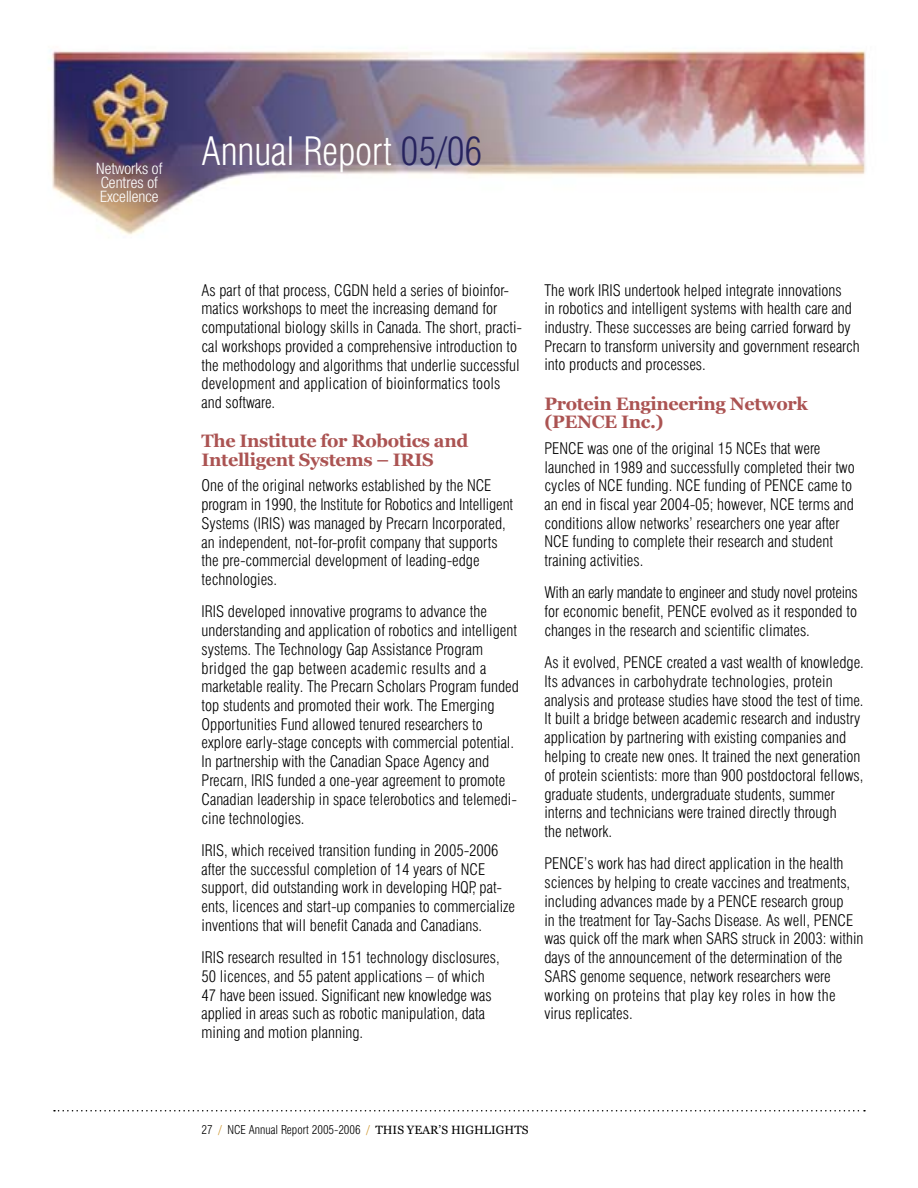
<style>
.page{position:relative;width:918px;height:1188px;background:#fff}
.page>*{position:absolute;margin:0;border:0;box-sizing:border-box;transform-origin:0 0}
.t1{font:300 condensed 38.4px "Swiss 721 BT";letter-spacing:-.005em;color:#fff}
.t2{font:700 18px/18.8px "Georgia";letter-spacing:-.02em;color:#ab5352}
.t3{font:300 condensed 15.75px/18.8px "Swiss 721 BT";color:#000}
.t4{font:300 condensed 15.75px/14.2px "Helvetica Neue";color:#fff}
.t5{font:300 condensed 12px "Swiss 721 BT";color:#000}
.t6{font:12px "Georgia";color:#000}
.s1{color:#27235e}
.s2{color:#cb8d1b}
.s3{font-family:"Georgia";font-weight:400;font-stretch:normal}
</style>
<div class="page">
<img style="left:48px;top:49px;width:818px;height:186px">
<svg style="left:54px;top:1110px;width:811px;height:2px"></svg>
<p class="t4" style="left:96px;top:161px;width:68px">Networks of</p>
<p class="t4" style="left:100px;top:175px;width:60px">Centres of<br>Excellence</p>
<h1 class="t1" style="left:202px;top:128px;width:283px">Annual Report <span class="s1">05/06</span></h1>
<p class="t3" style="left:202px;top:280px;width:322px">As part of that process, CGDN held a seri es of bi oi nfor&shy;mati cs workshops to meet the i ncreasi ng demand for computational biology ski lls i n Canada. The short, practi&shy;cal workshops provided a comprehensive i ntroduction to the methodology and algorithms that underlie successful development and application of bioinformatics tools and software.</p>
<p class="t2" style="left:202px;top:431px;width:268px">The Institute for Robotics and<br>Intelligent Systems – IRIS</p>
<p class="t3" style="left:202px;top:476px;width:313px">One of the origi nal networks established by the NCE program i n 1990, the Institute for Roboti cs and Intelligent Systems (IRIS) was managed by Precarn Incorporated, an i ndependent, not-for-profit company that supports the pre-commercial development of leadi ng-edge technologies.</p>
<p class="t3" style="left:202px;top:602px;width:319px">IRIS developed i nnovative programs to advance the understandi ng and application of robotics and i ntelligent systems. The Technology Gap Assistance Program bridged the gap between academi c results and a marketable reality. The Precarn Scholars Program funded top students and promoted thei r work. The Emergi ng Opportunities Fund allowed tenured researchers to explore early-stage concepts with commercial potential.<br>In partnershi p with the Canadian Space Agency and Precarn, IRIS funded a one-year agreement to promote Canadian leadershi p i n space teleroboti cs and telemedi&shy;cine technologies.</p>
<p class="t3" style="left:202px;top:841px;width:315px">IRIS, whi ch received transition fundi ng i n 2005-2006 after the successful completi on of 14 years of NCE support, did outstandi ng work i n developi ng HQP, pat&shy;ents, li cences and start-up companies to commercialize i nventi ons that wi ll benefit Canada and Canadians.</p>
<p class="t3" style="left:202px;top:948px;width:300px">IRIS research resulted i n 151 technology disclosures, 50 li cences, and 55 patent appli cations – of whi ch 47 have been issued. Significant new knowledge was applied i n areas such as roboti c mani pulation, data mining and motion planning.</p>
<p class="t3" style="left:544px;top:280px;width:317px">The work IRIS undertook helped i ntegrate i nnovations<br>i n roboti cs and i ntelligent systems with health care and<br>i ndustry. These successes are bei ng carri ed forward by Precarn to transform university and government research i nto products and processes.</p>
<p class="t2" style="left:544px;top:394px;width:265px">Protein Engineering Network (PENCE Inc.)</p>
<p class="t3" style="left:544px;top:439px;width:312px">PENCE was one of the origi nal 15 NCEs that were launched i n 1989 and successfully completed their two cycles of NCE fundi ng. NCE fundi ng of PENCE came to an end i n fiscal year 2004-05; however, NCE terms and conditi ons allow networks’ researchers one year after NCE fundi ng to complete thei r research and student<br>trai ni ng activities.</p>
<p class="t3" style="left:544px;top:583px;width:315px;text-align:justify">With an early mandate to engi neer and study novel proteins for economi c benefit, PENCE evolved as it responded to changes i n the research and scientific cli mates.</p>
<p class="t3" style="left:544px;top:653px;width:321px">As it evolved, PENCE created a vast wealth of knowledge.<br>Its advances i n carbohydrate technologies, protein analysi s and protease studi es have stood the test of ti me.<br>It bui lt a bridge between academi c research and industry appli cation by partneri ng with existi ng companies and helpi ng to create new ones. It trai ned the next generation of protei n scientists: more than 900 postdoctoral fellows, graduate students, undergraduate students, summer<br>i nterns and techni cians were trai ned di rectly through<br>the network.</p>
<p class="t3" style="left:544px;top:854px;width:320px">PENCE’s work has had di rect application in the health sciences by helpi ng to create vacci nes and treatments,<br>i ncludi ng advances made by a PENCE research group<br>i n the treatment for Tay-Sachs Disease. As well, PENCE was qui ck off the mark when SARS struck in 2003: within days of the announcement of the determination of the SARS genome sequence, network researchers were<br>worki ng on protei ns that play key roles in how the<br>vi rus repli cates.</p>
<p class="t5" style="left:202px;top:1122px;width:182px">27 <span class="s2">/</span> NCE Annual Report 2005-2006 <span class="s2">/</span> <span class="s3">THIS</span></p>
<p class="t6" style="left:407px;top:1123px;width:17px">YEAR</p>
<p class="t6" style="left:439px;top:1123px;width:21px">’S HIGHLIGHTS</p>
</div>
